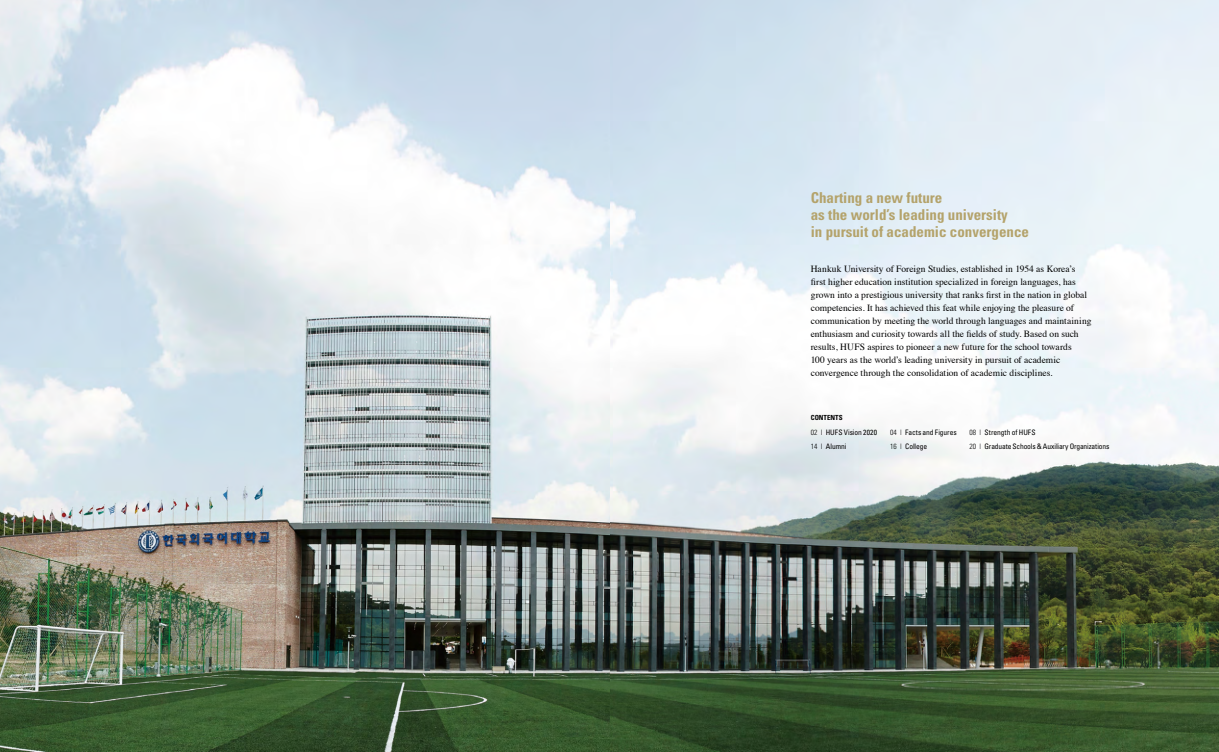
<style>
.page{position:relative;width:1219px;height:752px;background:#fff}
.page>*{position:absolute;margin:0;border:0;box-sizing:border-box;transform-origin:0 0}
.t1{font:700 condensed 15px/17px "Univers";color:#b4a36b}
.t2{font:9.5px/13px "Times";color:#000}
.t3{font:condensed 7.5px "Univers";letter-spacing:-.01em;color:#000}
.t4{font:700 condensed 7px "Univers";color:#000}
.s1{font-weight:300}
</style>
<div class="page">
<img style="left:609px;top:0;width:610px;height:751px">
<img style="left:0;top:0;width:609px;height:751px">
<h1 class="t1" style="left:811px;top:189px;width:220px">Charting a new future<br>as the world’s leading university<br>in pursuit of academic convergence</h1>
<p class="t2" style="left:811px;top:261px;width:282px">Hankuk University of Foreign Studies, established in 1954 as Korea’s first higher education institution specialized in foreign languages, has grown into a prestigious university that ranks first in the nation in global competencies. It has achieved this feat while enjoying the pleasure of communication by meeting the world through languages and maintaining enthusiasm and curiosity towards all the fields of study. Based on such results, HUFS aspires to pioneer a new future for the school towards<br>100 years as the world’s leading university in pursuit of academic convergence through the consolidation of academic disciplines.</p>
<p class="t4" style="left:811px;top:413px;width:33px">contents</p>
<p class="t3" style="left:811px;top:427px;width:68px"><span class="s1">02 |</span> HUFS Vision 2020</p>
<p class="t3" style="left:890px;top:427px;width:68px"><span class="s1">04 |</span> Facts and Figures</p>
<p class="t3" style="left:969px;top:427px;width:68px"><span class="s1">08 |</span> Strength of HUFS</p>
<p class="t3" style="left:811px;top:441px;width:37px"><span class="s1">14 |</span> Alumni</p>
<p class="t3" style="left:890px;top:441px;width:39px"><span class="s1">16 |</span> College</p>
<p class="t3" style="left:969px;top:441px;width:141px"><span class="s1">20 |</span> Graduate Schools &amp; Auxiliary Organizations</p>
</div>
